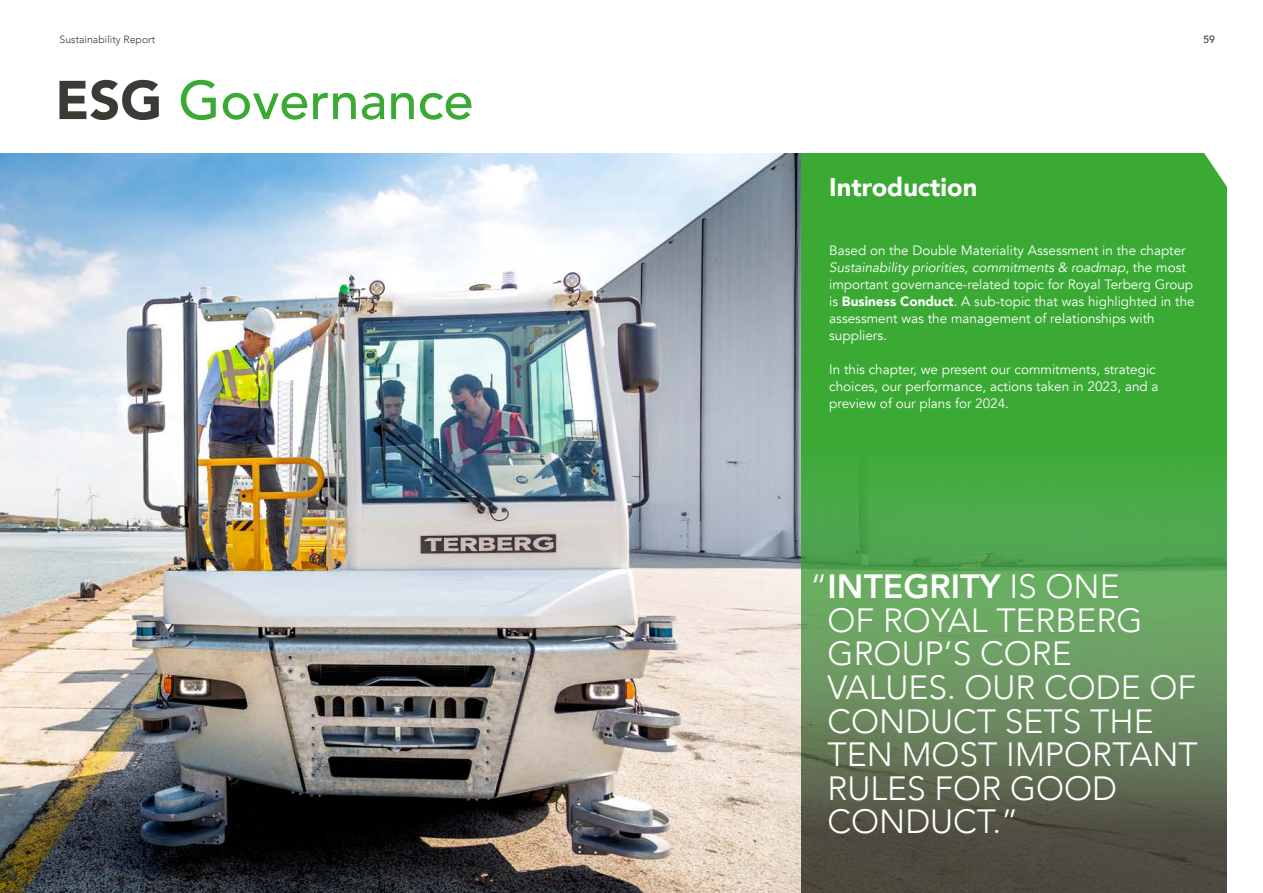
<style>
.page{position:relative;width:1263px;height:893px;background:#fff}
.page>*{position:absolute;margin:0;border:0;box-sizing:border-box;transform-origin:0 0}
.t1{font:500 54px "Avenir";color:#3aaa35}
.t2{font:300 33.6px/33.6px "Avenir";color:#fff}
.t3{font:900 25.5px "Avenir";color:#fff}
.t4{font:13.5px/17px "Avenir";color:#fff}
.t5{font:300 10.5px "Avenir";color:#3c3a35}
.t6{font:500 10.5px "Avenir";color:#3c3a35}
.s1{font-weight:900;color:#3c3a35}
.s2{font-style:italic}
.s3{font-weight:900}
.s4{font-weight:800}
</style>
<div class="page">
<img style="left:80px;top:153px;width:721px;height:740px">
<img style="left:0;top:153px;width:80px;height:740px">
<div style="left:801px;top:153px;width:425px;height:740px;background:#4f4a40"></div>
<svg style="left:801px;top:153px;width:425px;height:680px;background:#4d9d47"></svg>
<svg style="left:1203px;top:153px;width:24px;height:34px"></svg>
<p class="t5" style="left:60px;top:33px;width:97px">Sustainability Report</p>
<p class="t6" style="left:1203px;top:30px;width:13px">59</p>
<h1 class="t1" style="left:55px;top:54px;width:420px"><span class="s1">ESG</span> Governance</h1>
<h3 class="t3" style="left:829px;top:165px;width:150px">Introduction</h3>
<p class="t4" style="left:829px;top:242px;width:367px">Based on the Double Materiality Assessment in the chapter <span class="s2">Sustainability priorities, commitments &amp; roadmap</span>, the most important governance-related topic for Royal Terberg Group is <span class="s3">Business Conduct</span>. A sub-topic that was highlighted in the assessment was the management of relationships with suppliers.</p>
<p class="t4" style="left:829px;top:361px;width:331px">In this chapter, we present our commitments, strategic choices, our performance, actions taken in 2023, and a preview of our plans for 2024.</p>
<h2 class="t2" style="left:827px;top:570px;width:372px;text-indent:-17px">“<span class="s4">INTEGRITY</span> IS ONE<br>OF ROYAL TERBERG<br>GROUP’S CORE<br>VALUES. OUR CODE OF<br>CONDUCT SETS THE<br>TEN MOST IMPORTANT<br>RULES FOR GOOD<br>CONDUCT.”</h2>
</div>
